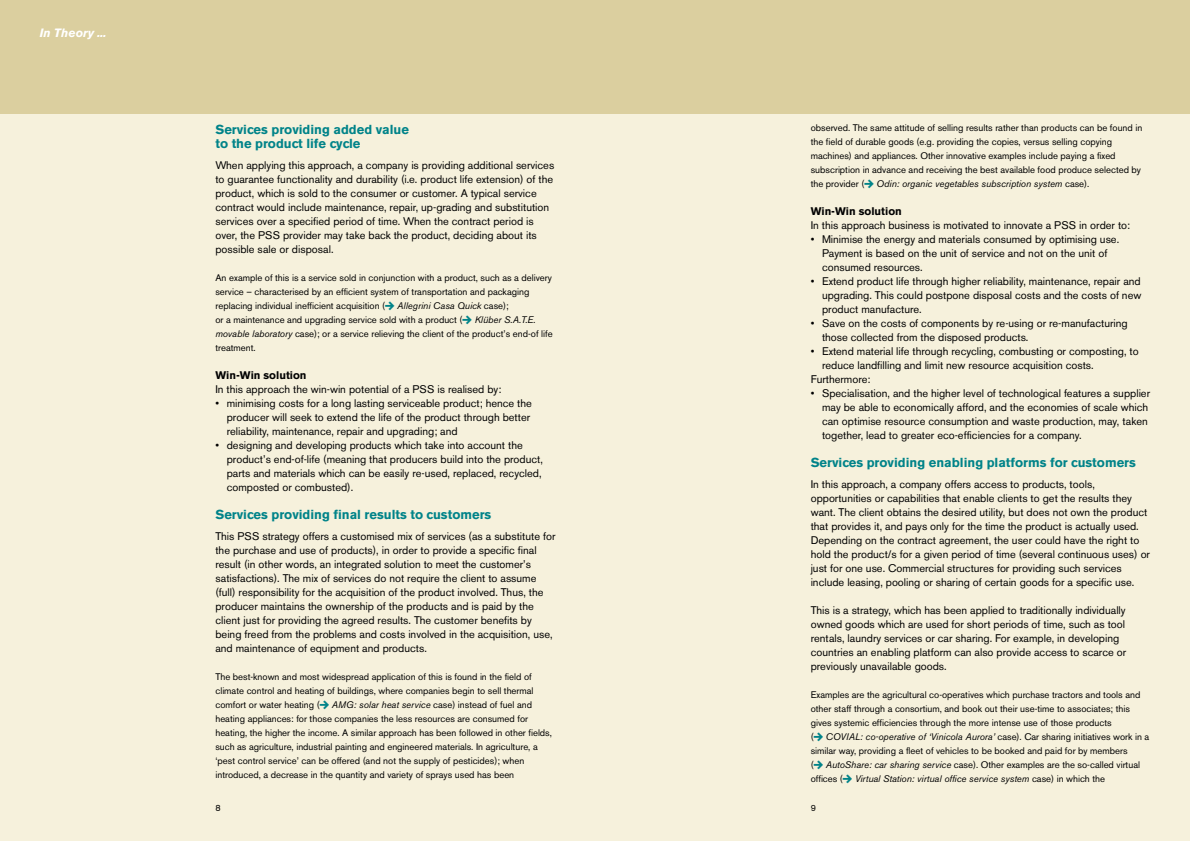
<style>
.page{position:relative;width:1190px;height:841px;background:#f6f1dc}
.page>*{position:absolute;margin:0;border:0;box-sizing:border-box;transform-origin:0 0}
.t1{font:700 13px/14px "Akzidenz Grotesk BE";color:#008389}
.t2{font:italic 700 12px "Akzidenz Grotesk BE";color:#fff}
.t3{font:11px/14px "Akzidenz Grotesk BE";color:#000}
.t4{font:700 11px "Akzidenz Grotesk BE";color:#000}
.t5{font:9.5px/14px "Akzidenz Grotesk BE";color:#000}
.t6{font:9px "Akzidenz Grotesk BE";color:#000}
.s1{font-family:"Kerr Arrow";font-size:11px;color:#008389}
.s2{font-style:italic}
</style>
<div class="page">
<div style="left:0;top:0;width:1190px;height:113px;background:#dbcf9f"></div>
<p class="t2" style="left:40px;top:28px;width:68px">In Theory ...</p>
<p class="t1" style="left:215px;top:124px;width:195px">Services providing added value to the product life cycle</p>
<p class="t3" style="left:215px;top:159px;width:340px">When applying this approach, a company is providing additional services to guarantee functionality and durability (i.e. product life extension) of the product, which is sold to the consumer or customer. A typical service contract would include maintenance, repair, up-grading and substitution services over a specified period of time. When the contract period is over, the PSS provider may take back the product, deciding about its possible sale or disposal.</p>
<p class="t5" style="left:215px;top:272px;width:339px">An example of this is a service sold in conjunction with a product, such as a delivery service – characterised by an efficient system of transportation and packaging replacing individual inefficient acquisition (<span class="s1">4</span> <span class="s2">Allegrini Casa Quick</span> case);<br>or a maintenance and upgrading service sold with a product (<span class="s1">4</span> <span class="s2">Klüber S.A.T.E. movable laboratory</span> case); or a service relieving the client of the product’s end-of life treatment.</p>
<p class="t4" style="left:215px;top:371px;width:93px">Win-Win solution</p>
<p class="t3" style="left:215px;top:383px;width:287px">In this approach the win-win potential of a PSS is realised by:</p>
<p class="t3" style="left:227px;top:397px;width:307px;text-indent:-11px">• minimising costs for a long lasting serviceable product; hence the producer will seek to extend the life of the product through better reliability, maintenance, repair and upgrading; and</p>
<p class="t3" style="left:227px;top:439px;width:318px;text-indent:-11px">• designing and developing products which take into account the product’s end-of-life (meaning that producers build into the product, parts and materials which can be easily re-used, replaced, recycled, composted or combusted).</p>
<p class="t1" style="left:215px;top:509px;width:277px">Services providing final results to customers</p>
<p class="t3" style="left:215px;top:530px;width:342px">This PSS strategy offers a customised mix of services (as a substitute for the purchase and use of products), in order to provide a specific final result (in other words, an integrated solution to meet the customer’s satisfactions). The mix of services do not require the client to assume (full) responsibility for the acquisition of the product involved. Thus, the producer maintains the ownership of the products and is paid by the client just for providing the agreed results. The customer benefits by being freed from the problems and costs involved in the acquisition, use, and maintenance of equipment and products.</p>
<p class="t5" style="left:215px;top:671px;width:338px">The best-known and most widespread application of this is found in the field of climate control and heating of buildings, where companies begin to sell thermal comfort or water heating (<span class="s1">4</span> <span class="s2">AMG: solar heat service</span> case) instead of fuel and heating appliances: for those companies the less resources are consumed for heating, the higher the income. A similar approach has been followed in other fields, such as agriculture, industrial painting and engineered materials. In agriculture, a ‘pest control service’ can be offered (and not the supply of pesticides); when introduced, a decrease in the quantity and variety of sprays used has been</p>
<p class="t5" style="left:811px;top:122px;width:333px">observed. The same attitude of selling results rather than products can be found in the field of durable goods (e.g. providing the copies, versus selling copying machines) and appliances. Other innovative examples include paying a fixed subscription in advance and receiving the best available food produce selected by the provider (<span class="s1">4</span> <span class="s2">Odin: organic vegetables subscription system</span> case).</p>
<p class="t4" style="left:811px;top:208px;width:93px">Win-Win solution</p>
<p class="t3" style="left:811px;top:220px;width:321px">In this approach business is motivated to innovate a PSS in order to:</p>
<p class="t3" style="left:822px;top:234px;width:299px;text-indent:-11px">• Minimise the energy and materials consumed by optimising use.<br>Payment is based on the unit of service and not on the unit of consumed resources.</p>
<p class="t3" style="left:822px;top:276px;width:321px;text-align:justify;text-indent:-11px">• Extend product life through higher reliability, maintenance, repair and upgrading. This could postpone disposal costs and the costs of new product manufacture.</p>
<p class="t3" style="left:822px;top:318px;width:307px;text-indent:-11px">• Save on the costs of components by re-using or re-manufacturing those collected from the disposed products.</p>
<p class="t3" style="left:811px;top:346px;width:330px">• Extend material life through recycling, combusting or composting, to</p>
<p class="t3" style="left:822px;top:360px;width:273px">reduce landfilling and limit new resource acquisition costs.</p>
<p class="t3" style="left:811px;top:374px;width:61px">Furthermore:</p>
<p class="t3" style="left:822px;top:388px;width:330px;text-indent:-11px">• Specialisation, and the higher level of technological features a supplier may be able to economically afford, and the economies of scale which can optimise resource consumption and waste production, may, taken together, lead to greater eco-efficiencies for a company.</p>
<p class="t1" style="left:811px;top:457px;width:327px">Services providing enabling platforms for customers</p>
<p class="t3" style="left:811px;top:479px;width:341px">In this approach, a company offers access to products, tools, opportunities or capabilities that enable clients to get the results they want. The client obtains the desired utility, but does not own the product that provides it, and pays only for the time the product is actually used.<br>Depending on the contract agreement, the user could have the right to hold the product/s for a given period of time (several continuous uses) or just for one use. Commercial structures for providing such services include leasing, pooling or sharing of certain goods for a specific use.</p>
<p class="t3" style="left:811px;top:605px;width:317px">This is a strategy, which has been applied to traditionally individually owned goods which are used for short periods of time, such as tool rentals, laundry services or car sharing. For example, in developing countries an enabling platform can also provide access to scarce or previously unavailable goods.</p>
<p class="t5" style="left:811px;top:689px;width:340px">Examples are the agricultural co-operatives which purchase tractors and tools and other staff through a consortium, and book out their use-time to associates; this gives systemic efficiencies through the more intense use of those products<br>(<span class="s1">4</span> <span class="s2">COVIAL: co-operative of ‘Vinicola Aurora’</span> case). Car sharing initiatives work in a similar way, providing a fleet of vehicles to be booked and paid for by members<br>(<span class="s1">4</span> <span class="s2">AutoShare: car sharing service</span> case). Other examples are the so-called virtual offices (<span class="s1">4</span> <span class="s2">Virtual Station: virtual office service system</span> case) in which the</p>
<p class="t6" style="left:215px;top:805px;width:7px">8</p>
<p class="t6" style="left:811px;top:805px;width:7px">9</p>
</div>
